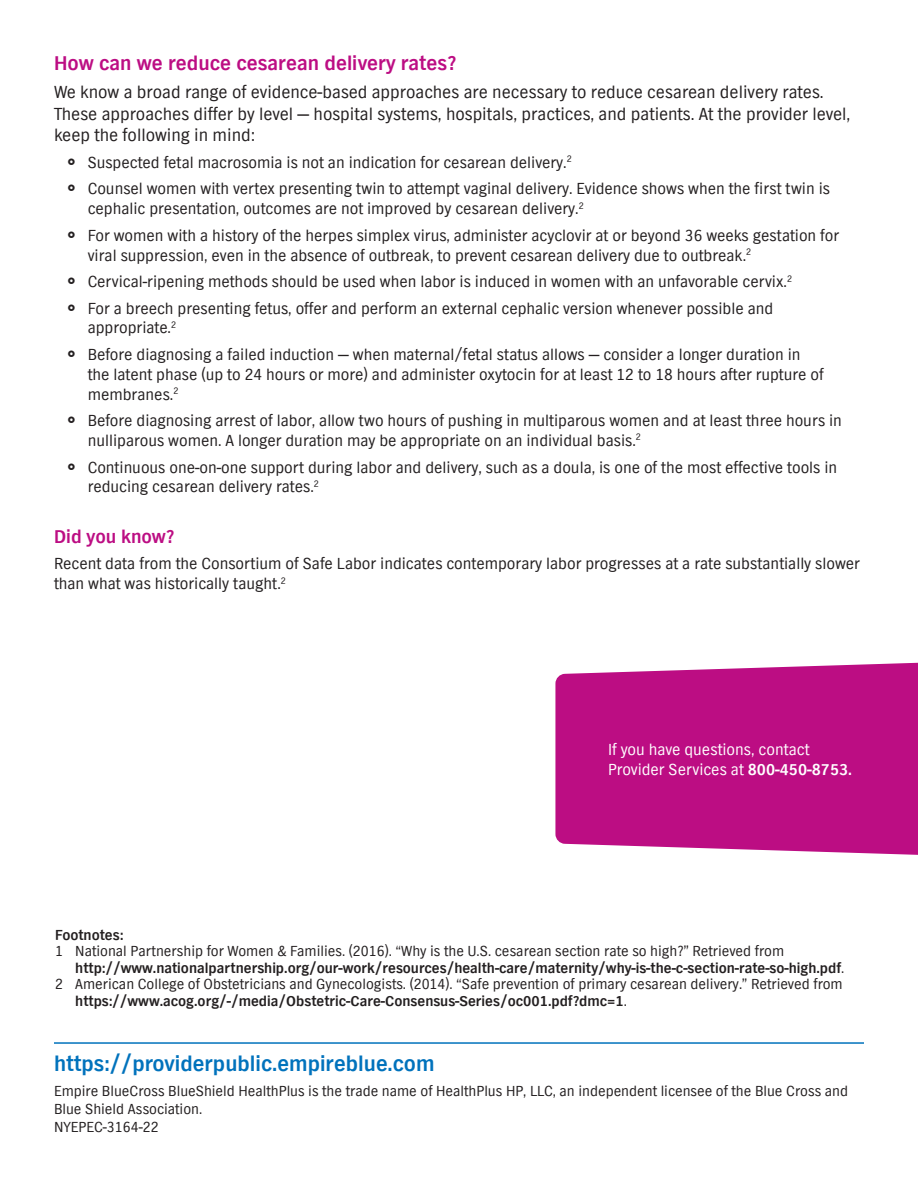
<style>
.page{position:relative;width:918px;height:1188px;background:#fff}
.page>*{position:absolute;margin:0;border:0;box-sizing:border-box;transform-origin:0 0}
.Anthem_Disclaimer_wi{font:700 22.5px "TV Nord EF";color:#0072bc}
.Anthem_Headline_12_1{font:700 21px "TV Nord EF";color:#bc0d83}
.Anthem_Headline_12_1-2{font:700 19.5px "TV Nord EF";color:#bc0d83}
.Anthem_Body_Text{font:18px/21.6px "TV Nord EF";color:#231f20}
.Anthem_Body_Text-2{font:16.5px/19.8px "TV Nord EF";color:#231f20}
.Anthem_Body_Text-3{font:16.5px/19.8px "TV Nord EF";color:#fff}
.t1{font:15px/16.5px "TV Nord EF";color:#231f20}
.t2{font:700 15px/16.5px "TV Nord EF";color:#231f20}
.s1{font-weight:700}
.s2{font-weight:400}
</style>
<div class="page">
<svg style="left:555px;top:662px;width:363px;height:193px;background:#c01c8b"></svg>
<hr style="left:54px;top:1042px;width:810px;height:2px;background:#0072bc">
<p class="Anthem_Headline_12_1" style="left:54px;top:51px;width:404px">How can we reduce cesarean delivery rates?</p>
<p class="Anthem_Body_Text" style="left:54px;top:82px;width:798px">We know a broad range of evidence-based approaches are necessary to reduce cesarean delivery rates.<br>These approaches differ by level — hospital systems, hospitals, practices, and patients. At the provider level, keep the following in mind:</p>
<p class="Anthem_Body_Text-2" style="left:88px;top:153px;width:486px">Suspected fetal macrosomia is not an indication for cesarean delivery.<sup>2</sup></p>
<p class="Anthem_Body_Text-2" style="left:88px;top:179px;width:744px">Counsel women with vertex presenting twin to attempt vaginal delivery. Evidence shows when the first twin is cephalic presentation, outcomes are not improved by cesarean delivery.<sup>2</sup></p>
<p class="Anthem_Body_Text-2" style="left:88px;top:226px;width:753px">For women with a history of the herpes simplex virus, administer acyclovir at or beyond 36 weeks gestation for viral suppression, even in the absence of outbreak, to prevent cesarean delivery due to outbreak.<sup>2</sup></p>
<p class="Anthem_Body_Text-2" style="left:88px;top:272px;width:706px">Cervical-ripening methods should be used when labor is induced in women with an unfavorable cervix.<sup>2</sup></p>
<p class="Anthem_Body_Text-2" style="left:88px;top:299px;width:687px">For a breech presenting fetus, offer and perform an external cephalic version whenever possible and appropriate.<sup>2</sup></p>
<p class="Anthem_Body_Text-2" style="left:88px;top:345px;width:738px">Before diagnosing a failed induction — when maternal/fetal status allows — consider a longer duration in the latent phase (up to 24 hours or more) and administer oxytocin for at least 12 to 18 hours after rupture of membranes.<sup>2</sup></p>
<p class="Anthem_Body_Text-2" style="left:88px;top:411px;width:756px">Before diagnosing arrest of labor, allow two hours of pushing in multiparous women and at least three hours in nulliparous women. A longer duration may be appropriate on an individual basis.<sup>2</sup></p>
<p class="Anthem_Body_Text-2" style="left:88px;top:458px;width:751px">Continuous one-on-one support during labor and delivery, such as a doula, is one of the most effective tools in reducing cesarean delivery rates.<sup>2</sup></p>
<p class="Anthem_Headline_12_1-2" style="left:54px;top:525px;width:122px">Did you know?</p>
<p class="Anthem_Body_Text-2" style="left:54px;top:554px;width:807px">Recent data from the Consortium of Safe Labor indicates contemporary labor progresses at a rate substantially slower than what was historically taught.<sup>2</sup></p>
<p class="Anthem_Body_Text-3" style="left:608px;top:740px;width:246px">If you have questions, contact<br>Provider Services at <span class="s1">800-450-8753.</span></p>
<p class="t2" style="left:55px;top:927px;width:70px">Footnotes:</p>
<p class="t2" style="left:75px;top:944px;width:770px;text-indent:-20px"><span class="s2">1 National Partnership for Women &amp; Families. (2016). “Why is the U.S. cesarean section rate so high?” Retrieved from </span>http://www.nationalpartnership.org/our-work/resources/health-care/maternity/why-is-the-c-section-rate-so-high.pdf<span class="s2">.</span></p>
<p class="t1" style="left:75px;top:977px;width:769px;text-indent:-20px">2 American College of Obstetricians and Gynecologists. (2014). “Safe prevention of primary cesarean delivery.” Retrieved from <span class="s1">https://www.acog.org/-/media/Obstetric-Care-Consensus-Series/oc001.pdf?dmc=1</span>.</p>
<p class="Anthem_Disclaimer_wi" style="left:54px;top:1051px;width:382px">https://providerpublic.empireblue.com</p>
<p class="t1" style="left:54px;top:1082px;width:796px;line-height:18px">Empire BlueCross BlueShield HealthPlus is the trade name of HealthPlus HP, LLC, an independent licensee of the Blue Cross and<br>Blue Shield Association.</p>
<p class="t1" style="left:54px;top:1119px;width:106px">NYEPEC-3164-22</p>
</div>
